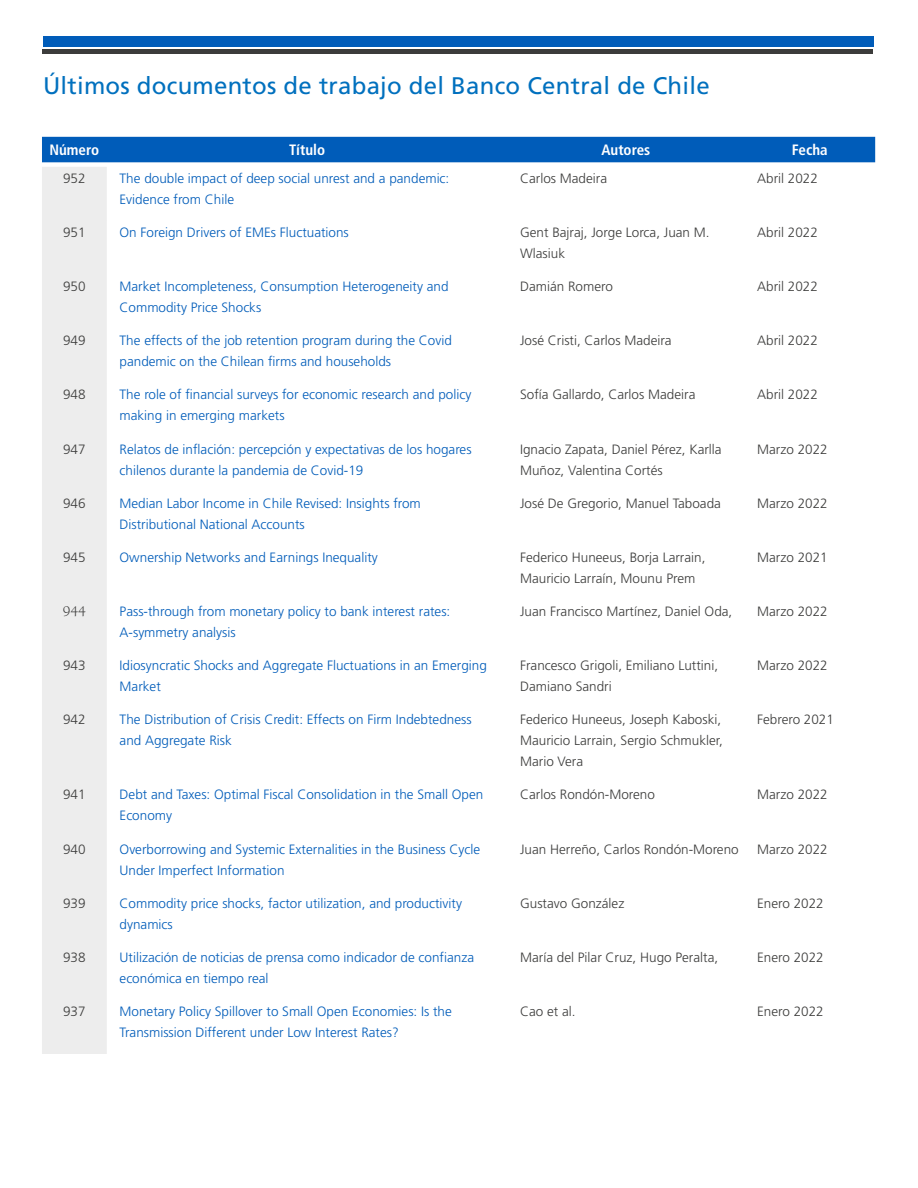
<style>
.page{position:relative;width:918px;height:1188px;background:#fff}
.page>*{position:absolute;margin:0;border:0;box-sizing:border-box;transform-origin:0 0}
.t1{font:24px "Frutiger LT Std";letter-spacing:.01em;color:#0070be}
.t2{font:700 condensed 15px "Frutiger LT Std";color:#fff}
.t3{font:15px "Berkeley LT";color:#3c3c3b}
.t4{font:300 13.5px/21px "Frutiger LT Std";color:#005cb9}
.t5{font:300 13.5px/21px "Frutiger LT Std";color:#3c3c3b}
</style>
<div class="page">
<div style="left:43px;top:36px;width:831px;height:11px;background:#005cb9"></div>
<hr style="left:43px;top:50px;width:830px;height:4px;background:#3c3c3b">
<div style="left:42px;top:137px;width:833px;height:25px;background:#005cb9"></div>
<div style="left:42px;top:167px;width:65px;height:887px;background:#ededed"></div>
<h1 class="t1" style="left:43px;top:72px;width:668px">Últimos documentos de trabajo del Banco Central de Chile</h1>
<p class="t2" style="left:49px;top:141px;width:51px">Número</p>
<p class="t2" style="left:289px;top:141px;width:38px">Título</p>
<p class="t2" style="left:601px;top:141px;width:51px">Autores</p>
<p class="t2" style="left:792px;top:141px;width:37px">Fecha</p>
<p class="t5" style="left:63px;top:168px;width:24px">952</p>
<p class="t4" style="left:120px;top:168px;width:331px">The double impact of deep social unrest and a pandemic:<br>Evidence from Chile</p>
<p class="t5" style="left:520px;top:168px;width:89px">Carlos Madeira</p>
<p class="t5" style="left:757px;top:168px;width:62px">Abril 2022</p>
<p class="t5" style="left:63px;top:222px;width:24px">951</p>
<p class="t4" style="left:120px;top:222px;width:231px">On Foreign Drivers of EMEs Fluctuations</p>
<p class="t5" style="left:520px;top:222px;width:191px">Gent Bajraj, Jorge Lorca, Juan M.<br>Wlasiuk</p>
<p class="t5" style="left:757px;top:222px;width:62px">Abril 2022</p>
<p class="t5" style="left:63px;top:276px;width:24px">950</p>
<p class="t4" style="left:120px;top:276px;width:331px">Market Incompleteness, Consumption Heterogeneity and<br>Commodity Price Shocks</p>
<p class="t5" style="left:520px;top:276px;width:94px">Damián Romero</p>
<p class="t5" style="left:757px;top:276px;width:62px">Abril 2022</p>
<p class="t5" style="left:63px;top:330px;width:24px">949</p>
<p class="t4" style="left:120px;top:330px;width:334px">The effects of the job retention program during the Covid pandemic on the Chilean firms and households</p>
<p class="t5" style="left:520px;top:330px;width:153px">José Cristi, Carlos Madeira</p>
<p class="t5" style="left:757px;top:330px;width:62px">Abril 2022</p>
<p class="t5" style="left:63px;top:385px;width:24px">948</p>
<p class="t4" style="left:120px;top:385px;width:353px">The role of financial surveys for economic research and policy making in emerging markets</p>
<p class="t5" style="left:520px;top:385px;width:177px">Sofía Gallardo, Carlos Madeira</p>
<p class="t5" style="left:757px;top:385px;width:62px">Abril 2022</p>
<p class="t5" style="left:63px;top:439px;width:24px">947</p>
<p class="t4" style="left:120px;top:439px;width:354px">Relatos de inflación: percepción y expectativas de los hogares chilenos durante la pandemia de Covid-19</p>
<p class="t5" style="left:520px;top:439px;width:203px">Ignacio Zapata, Daniel Pérez, Karlla<br>Muñoz, Valentina Cortés</p>
<p class="t5" style="left:757px;top:439px;width:72px">Marzo 2022</p>
<p class="t5" style="left:63px;top:493px;width:24px">946</p>
<p class="t4" style="left:120px;top:493px;width:303px">Median Labor Income in Chile Revised: Insights from<br>Distributional National Accounts</p>
<p class="t5" style="left:520px;top:493px;width:202px">José De Gregorio, Manuel Taboada</p>
<p class="t5" style="left:757px;top:493px;width:72px">Marzo 2022</p>
<p class="t5" style="left:63px;top:547px;width:24px">945</p>
<p class="t4" style="left:120px;top:547px;width:260px">Ownership Networks and Earnings Inequality</p>
<p class="t5" style="left:520px;top:547px;width:187px">Federico Huneeus, Borja Larrain,<br>Mauricio Larraín, Mounu Prem</p>
<p class="t5" style="left:757px;top:547px;width:72px">Marzo 2021</p>
<p class="t3" style="left:63px;top:604px;width:25px">944</p>
<p class="t4" style="left:120px;top:601px;width:332px">Pass-through from monetary policy to bank interest rates:<br>A-symmetry analysis</p>
<p class="t5" style="left:520px;top:601px;width:214px">Juan Francisco Martínez, Daniel Oda,</p>
<p class="t5" style="left:757px;top:601px;width:72px">Marzo 2022</p>
<p class="t5" style="left:63px;top:655px;width:24px">943</p>
<p class="t4" style="left:120px;top:655px;width:369px">Idiosyncratic Shocks and Aggregate Fluctuations in an Emerging<br>Market</p>
<p class="t5" style="left:520px;top:655px;width:199px">Francesco Grigoli, Emiliano Luttini,<br>Damiano Sandri</p>
<p class="t5" style="left:757px;top:655px;width:72px">Marzo 2022</p>
<p class="t5" style="left:63px;top:709px;width:24px">942</p>
<p class="t4" style="left:120px;top:709px;width:354px">The Distribution of Crisis Credit: Effects on Firm Indebtedness and Aggregate Risk</p>
<p class="t5" style="left:520px;top:709px;width:204px">Federico Huneeus, Joseph Kaboski,<br>Mauricio Larrain, Sergio Schmukler,<br>Mario Vera</p>
<p class="t5" style="left:757px;top:709px;width:78px">Febrero 2021</p>
<p class="t5" style="left:63px;top:784px;width:24px">941</p>
<p class="t4" style="left:120px;top:784px;width:365px">Debt and Taxes: Optimal Fiscal Consolidation in the Small Open<br>Economy</p>
<p class="t5" style="left:520px;top:784px;width:136px">Carlos Rondón-Moreno</p>
<p class="t5" style="left:757px;top:784px;width:72px">Marzo 2022</p>
<p class="t5" style="left:63px;top:839px;width:24px">940</p>
<p class="t4" style="left:120px;top:839px;width:362px">Overborrowing and Systemic Externalities in the Business Cycle<br>Under Imperfect Information</p>
<p class="t5" style="left:520px;top:839px;width:220px">Juan Herreño, Carlos Rondón-Moreno</p>
<p class="t5" style="left:757px;top:839px;width:72px">Marzo 2022</p>
<p class="t5" style="left:63px;top:893px;width:24px">939</p>
<p class="t4" style="left:120px;top:893px;width:344px">Commodity price shocks, factor utilization, and productivity dynamics</p>
<p class="t5" style="left:520px;top:893px;width:106px">Gustavo González</p>
<p class="t5" style="left:757px;top:893px;width:68px">Enero 2022</p>
<p class="t5" style="left:63px;top:947px;width:24px">938</p>
<p class="t4" style="left:120px;top:947px;width:356px">Utilización de noticias de prensa como indicador de confianza económica en tiempo real</p>
<p class="t5" style="left:520px;top:947px;width:200px">María del Pilar Cruz, Hugo Peralta,</p>
<p class="t5" style="left:757px;top:947px;width:68px">Enero 2022</p>
<p class="t5" style="left:63px;top:1001px;width:24px">937</p>
<p class="t4" style="left:120px;top:1001px;width:334px">Monetary Policy Spillover to Small Open Economies: Is the<br>Transmission Different under Low Interest Rates?</p>
<p class="t5" style="left:520px;top:1001px;width:57px">Cao et al.</p>
<p class="t5" style="left:757px;top:1001px;width:68px">Enero 2022</p>
</div>
